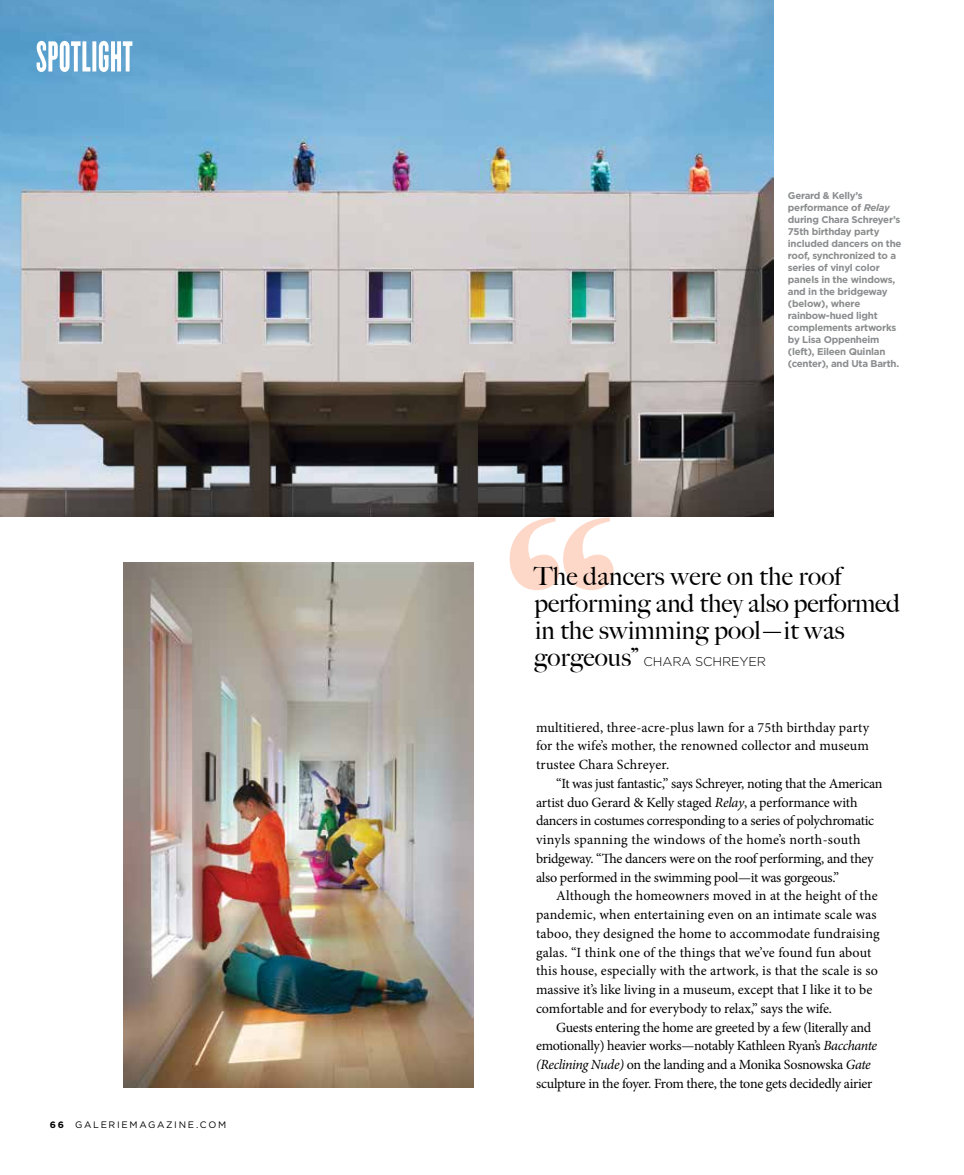
<style>
.page{position:relative;width:964px;height:1175px;background:#fff}
.page>*{position:absolute;margin:0;border:0;box-sizing:border-box;transform-origin:0 0}
.t1{font:500 382.2px "Big Caslon";color:#fdd8c8}
.t2{font:500 25.5px/27px "Big Caslon";letter-spacing:.005em;color:#000}
.t3{font:14.1px/18.8px "Minion Pro";letter-spacing:-.01em;color:#000}
.t4{font:300 12.75px "Gotham";letter-spacing:-.01em;color:#000}
.t5{font:700 9.75px/12px "Gotham";letter-spacing:-.025em;color:#8a8c8e}
.t6{font:9.3px "Gotham";letter-spacing:.175em;color:#000}
.s1{font-weight:700;font-size:9.15px}
.s2{font-style:italic}
.s3{font-family:"Big Caslon";font-weight:500;font-size:25.5px}
</style>
<div class="page">
<img style="left:0;top:0;width:773px;height:516px">
<svg style="left:37px;top:41px;width:95px;height:31px"></svg>
<img style="left:123px;top:562px;width:350px;height:525px">
<p class="t6" style="left:50px;top:1119px;width:178px"><span class="s1">66</span> GALERIEMAGAZINE.COM</p>
<p class="t5" style="left:788px;top:189px;width:115px">Gerard &amp; Kelly’s performance of <span class="s2">Relay </span>during Chara Schreyer’s<br>75th birthday party included dancers on the roof, synchronized to a series of vinyl color panels in the windows, and in the bridgeway (below), where rainbow-hued light complements artworks by Lisa Oppenheim (left), Eileen Quinlan (center), and Uta Barth.</p>
<h1 class="t1" style="left:515px;top:344px;width:104px">“</h1>
<h2 class="t2" style="left:533px;top:561px;width:368px">The dancers were on the roof performing and they also performed in the swimming pool—it was</h2>
<p class="t4" style="left:534px;top:653px;width:233px"><span class="s3">gorgeous”</span> CHARA SCHREYER</p>
<p class="t3" style="left:536px;top:717px;width:334px;text-align:justify">multitiered, three-acre-plus lawn for a 75th birthday party for the wife’s mother, the renowned collector and museum trustee Chara Schreyer.</p>
<p class="t3" style="left:536px;top:774px;width:348px;text-indent:20px">“It was just fantastic,” says Schreyer, noting that the American artist duo Gerard &amp; Kelly staged <span class="s2">Relay</span>, a performance with dancers in costumes corresponding to a series of polychromatic vinyls spanning the windows of the home’s north-south bridgeway. “The dancers were on the roof performing, and they also performed in the swimming pool—it was gorgeous.”</p>
<p class="t3" style="left:536px;top:886px;width:345px;text-indent:20px">Although the homeowners moved in at the height of the pandemic, when entertaining even on an intimate scale was taboo, they designed the home to accommodate fundraising galas. “I think one of the things that we’ve found fun about this house, especially with the artwork, is that the scale is so massive it’s like living in a museum, except that I like it to be comfortable and for everybody to relax,” says the wife.</p>
<p class="t3" style="left:536px;top:1017px;width:343px;text-indent:20px">Guests entering the home are greeted by a few (literally and emotionally) heavier works—notably Kathleen Ryan’s <span class="s2">Bacchante (Reclining Nude)</span> on the landing and a Monika Sosnowska <span class="s2">Gate </span>sculpture in the foyer. From there, the tone gets decidedly airier</p>
</div>
